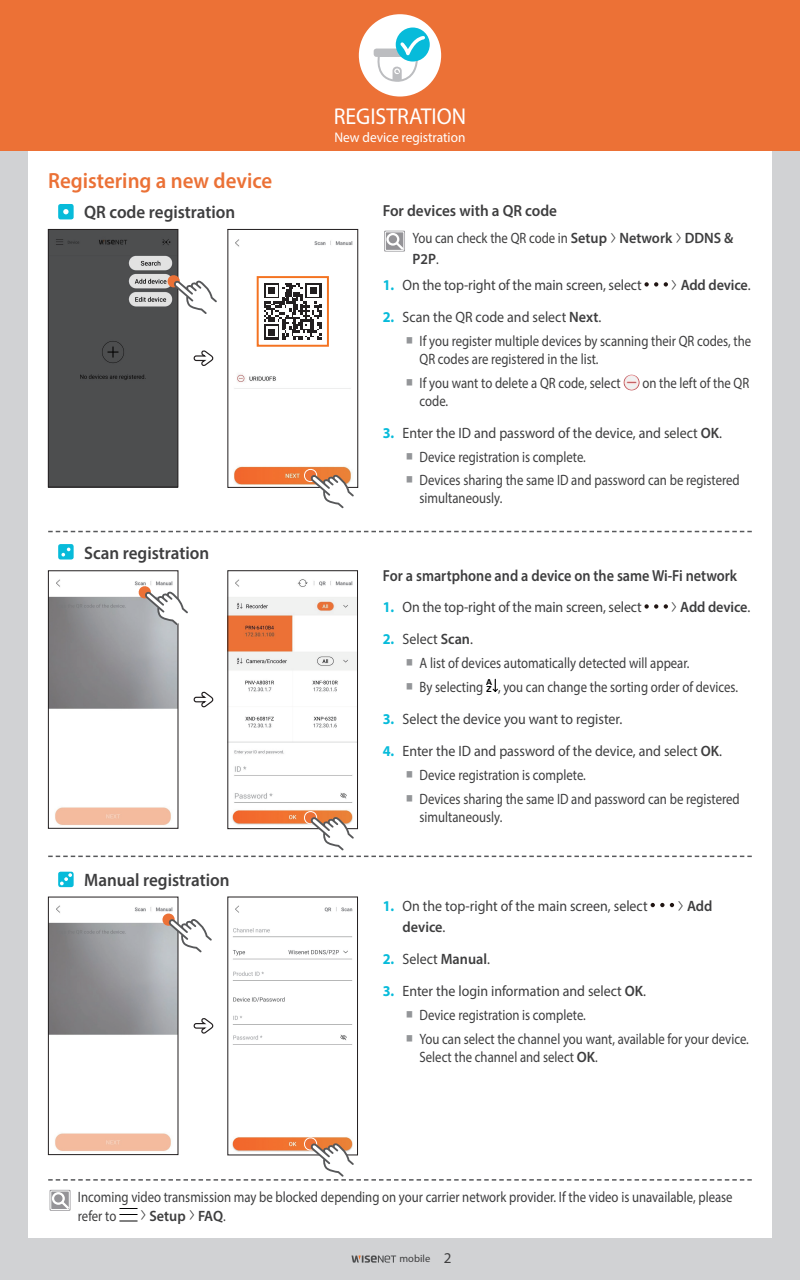
<style>
.page{position:relative;width:800px;height:1280px;background:#d1d2d4}
.page>*{position:absolute;margin:0;border:0;box-sizing:border-box;transform-origin:0 0}
.t1{font:23px "Myriad Pro";color:#fff;scale:.95 1}
.t2{font:600 22px "Myriad Pro";color:#eb7136;scale:.95 1}
.t3{font:600 18px "Myriad Pro";color:#3e3e3f;scale:.95 1}
.t4{font:600 16px "Myriad Pro";color:#3e3e3f;scale:.89 1}
.t5{font:600 16px "Myriad Pro";color:#3e3e3f;scale:.95 1}
.t6{font:15px/18px "Myriad Pro";color:#3e3e3f;scale:.85 1}
.t7{font:15px "Myriad Pro";color:#3e3e3f;scale:.93 1}
.t8{font:600 15px "Myriad Pro";letter-spacing:-.01em;color:#3e3e3f;scale:.95 1}
.t9{font:14px "Myriad Pro";color:#fff;scale:.95 1}
.t10{font:10.5px "Myriad Pro";color:#3e3e3f}
.t11{font:700 8.4px "Arial";color:#030303}
.s1{font-weight:600}
.s2{font-family:"D Xgo Std 20"}
.s3{font-weight:700;color:#07bbda}
.s4{font-family:"D Xgo Std 20";font-weight:400}
.s5{font-weight:400}
.s6{font-family:"DX Mgo Std L";font-size:11px;color:#939598}
.s7{font-family:"Arial";font-weight:700;font-size:8.4px;color:#030303}
.s8{font-size:15px}
</style>
<div class="page">
<div style="left:28px;top:57px;width:744px;height:1180px;background:#fff"></div>
<div style="left:0;top:0;width:800px;height:151px;background:#ec7136"></div>
<svg style="left:352px;top:1256px;width:44px;height:7px"></svg>
<div style="left:359px;top:14px;width:82px;height:83px;background:#fff;border-radius:50%"></div>
<div style="left:396px;top:28px;width:34px;height:34px;background:#07bbda;border-radius:50%"></div>
<svg style="left:374px;top:34px;width:53px;height:48px"></svg>
<svg style="left:48px;top:531px;width:704px;height:1px"></svg>
<svg style="left:50px;top:1190px;width:20px;height:21px"></svg>
<div style="left:51px;top:1191px;width:18px;height:19px;border:1px solid #fff"></div>
<svg style="left:52px;top:1192px;width:17px;height:17px"></svg>
<img style="left:119px;top:1208px;width:18px;height:13px">
<div style="left:58px;top:544px;width:16px;height:16px;background:#07bbda;border-radius:2px"></div>
<svg style="left:61px;top:548px;width:9px;height:8px"></svg>
<svg style="left:644px;top:604px;width:14px;height:5px"></svg>
<svg style="left:664px;top:604px;width:4px;height:5px"></svg>
<svg style="left:492px;top:679px;width:6px;height:13px"></svg>
<svg style="left:651px;top:903px;width:23px;height:4px"></svg>
<div style="left:58px;top:872px;width:16px;height:15px;background:#07bbda;border-radius:2px"></div>
<svg style="left:60px;top:873px;width:12px;height:12px"></svg>
<div style="left:58px;top:204px;width:16px;height:15px;background:#07bbda;border-radius:2px"></div>
<svg style="left:63px;top:209px;width:6px;height:5px"></svg>
<svg style="left:644px;top:282px;width:14px;height:5px"></svg>
<svg style="left:664px;top:282px;width:4px;height:5px"></svg>
<img style="left:623px;top:375px;width:17px;height:15px;border-radius:8px">
<svg style="left:193px;top:691px;width:21px;height:17px"></svg>
<img style="left:50px;top:579px;width:126px;height:231px">
<div style="left:48px;top:571px;width:130px;height:258px;border:1px solid #231f20"></div>
<svg style="left:138px;top:585px;width:50px;height:40px"></svg>
<img style="left:230px;top:579px;width:126px;height:224px">
<div style="left:228px;top:571px;width:130px;height:258px;border:1px solid #231f20"></div>
<svg style="left:48px;top:810px;width:704px;height:47px"></svg>
<svg style="left:193px;top:1018px;width:21px;height:16px"></svg>
<img style="left:50px;top:905px;width:126px;height:231px">
<div style="left:48px;top:897px;width:130px;height:258px;border:1px solid #231f20"></div>
<svg style="left:162px;top:913px;width:50px;height:39px"></svg>
<img style="left:232px;top:905px;width:121px;height:140px">
<div style="left:228px;top:897px;width:130px;height:258px;border:1px solid #231f20"></div>
<svg style="left:48px;top:1136px;width:704px;height:45px"></svg>
<svg style="left:193px;top:350px;width:21px;height:16px"></svg>
<img style="left:50px;top:231px;width:126px;height:254px">
<div style="left:48px;top:229px;width:130px;height:258px;border:1px solid #231f20"></div>
<svg style="left:167px;top:274px;width:50px;height:40px"></svg>
<img style="left:233px;top:239px;width:120px;height:246px">
<div style="left:228px;top:229px;width:130px;height:259px;border:1px solid #231f20"></div>
<svg style="left:264px;top:283px;width:57px;height:57px"></svg>
<div style="left:257px;top:276px;width:72px;height:71px;border:2px solid #f47321"></div>
<svg style="left:303px;top:468px;width:51px;height:40px"></svg>
<svg style="left:384px;top:231px;width:21px;height:21px"></svg>
<div style="left:385px;top:232px;width:19px;height:19px;border:1px solid #fff"></div>
<svg style="left:386px;top:233px;width:18px;height:17px"></svg>
<h2 class="t2" style="left:48px;top:167px;width:237px">Registering a new device</h2>
<p class="t3" style="left:84px;top:200px;width:161px">QR code registration</p>
<p class="t3" style="left:84px;top:541px;width:133px">Scan registration</p>
<p class="t3" style="left:84px;top:869px;width:154px">Manual registration</p>
<h1 class="t1" style="left:334px;top:102px;width:141px">REGISTRATION</h1>
<p class="t9" style="left:335px;top:129px;width:139px">New device registration</p>
<p class="t5" style="left:383px;top:201px;width:185px">For devices with a QR code</p>
<p class="t6" style="left:412px;top:227px;width:379px;line-height:21px">You can check the QR code in <span class="s1">Setup</span> <span class="s2">〉</span> <span class="s1">Network</span> <span class="s2">〉</span> <span class="s1">DDNS &amp;<br>P2P</span>.</p>
<p class="t7" style="left:383px;top:276px;width:280px"><span class="s3">1.</span> On the top-right of the main screen, select</p>
<p class="t8" style="left:671px;top:275px;width:86px"><span class="s4">〉</span> Add device<span class="s5">.</span></p>
<p class="t7" style="left:383px;top:308px;width:237px"><span class="s3">2.</span> Scan the QR code and select <span class="s1">Next</span>.</p>
<p class="t6" style="left:420px;top:332px;width:392px;text-indent:-14px"><span class="s6">■</span> If you register multiple devices by scanning their QR codes, the<br>QR codes are registered in the list.</p>
<p class="t6" style="left:405px;top:373px;width:255px"><span class="s6">■</span> If you want to delete a QR code, select</p>
<p class="t6" style="left:642px;top:373px;width:127px">on the left of the QR</p>
<p class="t6" style="left:420px;top:391px;width:35px">code.</p>
<p class="t7" style="left:383px;top:424px;width:366px"><span class="s3">3.</span> Enter the ID and password of the device, and select <span class="s1">OK</span>.</p>
<p class="t6" style="left:405px;top:447px;width:214px"><span class="s6">■</span> Device registration is complete.</p>
<p class="t6" style="left:420px;top:471px;width:378px;text-indent:-14px"><span class="s6">■</span> Devices sharing the same ID and password can be registered simultaneously.</p>
<p class="t4" style="left:383px;top:566px;width:399px">For a smartphone and a device on the same Wi-Fi network</p>
<p class="t7" style="left:383px;top:598px;width:280px"><span class="s3">1.</span> On the top-right of the main screen, select</p>
<p class="t8" style="left:671px;top:597px;width:85px"><span class="s4">〉</span> Add device<span class="s5">.</span></p>
<p class="t7" style="left:383px;top:630px;width:99px"><span class="s3">2.</span> Select <span class="s1">Scan</span>.</p>
<p class="t6" style="left:405px;top:654px;width:336px"><span class="s6">■</span> A list of devices automatically detected will appear.</p>
<p class="t6" style="left:405px;top:677px;width:393px"><span class="s6">■</span> By selecting <span class="s7">Z</span> , you can change the sorting order of devices.</p>
<p class="t11" style="left:486px;top:676px;width:8px">A</p>
<p class="t7" style="left:383px;top:710px;width:259px"><span class="s3">3.</span> Select the device you want to register.</p>
<p class="t7" style="left:383px;top:742px;width:366px"><span class="s3">4.</span> Enter the ID and password of the device, and select <span class="s1">OK</span>.</p>
<p class="t6" style="left:405px;top:766px;width:214px"><span class="s6">■</span> Device registration is complete.</p>
<p class="t6" style="left:420px;top:789px;width:378px;text-indent:-14px"><span class="s6">■</span> Devices sharing the same ID and password can be registered simultaneously.</p>
<p class="t7" style="left:383px;top:896px;width:286px"><span class="s3">1.</span> On the top-right of the main screen, select</p>
<p class="t8" style="left:677px;top:896px;width:39px"><span class="s4">〉</span> Add</p>
<p class="t8" style="left:403px;top:917px;width:47px">device<span class="s5">.</span></p>
<p class="t7" style="left:383px;top:950px;width:117px"><span class="s3">2.</span> Select <span class="s1">Manual</span>.</p>
<p class="t7" style="left:383px;top:982px;width:285px"><span class="s3">3.</span> Enter the login information and select <span class="s1">OK</span>.</p>
<p class="t6" style="left:405px;top:1006px;width:214px"><span class="s6">■</span> Device registration is complete.</p>
<p class="t6" style="left:420px;top:1029px;width:389px;text-indent:-14px"><span class="s6">■</span> You can select the channel you want, available for your device.<br>Select the channel and select <span class="s1">OK</span>.</p>
<p class="t6" style="left:78px;top:1188px;width:772px;line-height:18.3px">Incoming video transmission may be blocked depending on your carrier network provider. If the video is unavailable, please refer to</p>
<p class="t8" style="left:140px;top:1206px;width:92px"><span class="s4">〉</span> Setup <span class="s4">〉</span> FAQ<span class="s5">.</span></p>
<p class="t10" style="left:400px;top:1252px;width:53px">mobile <span class="s8">2</span></p>
</div>
